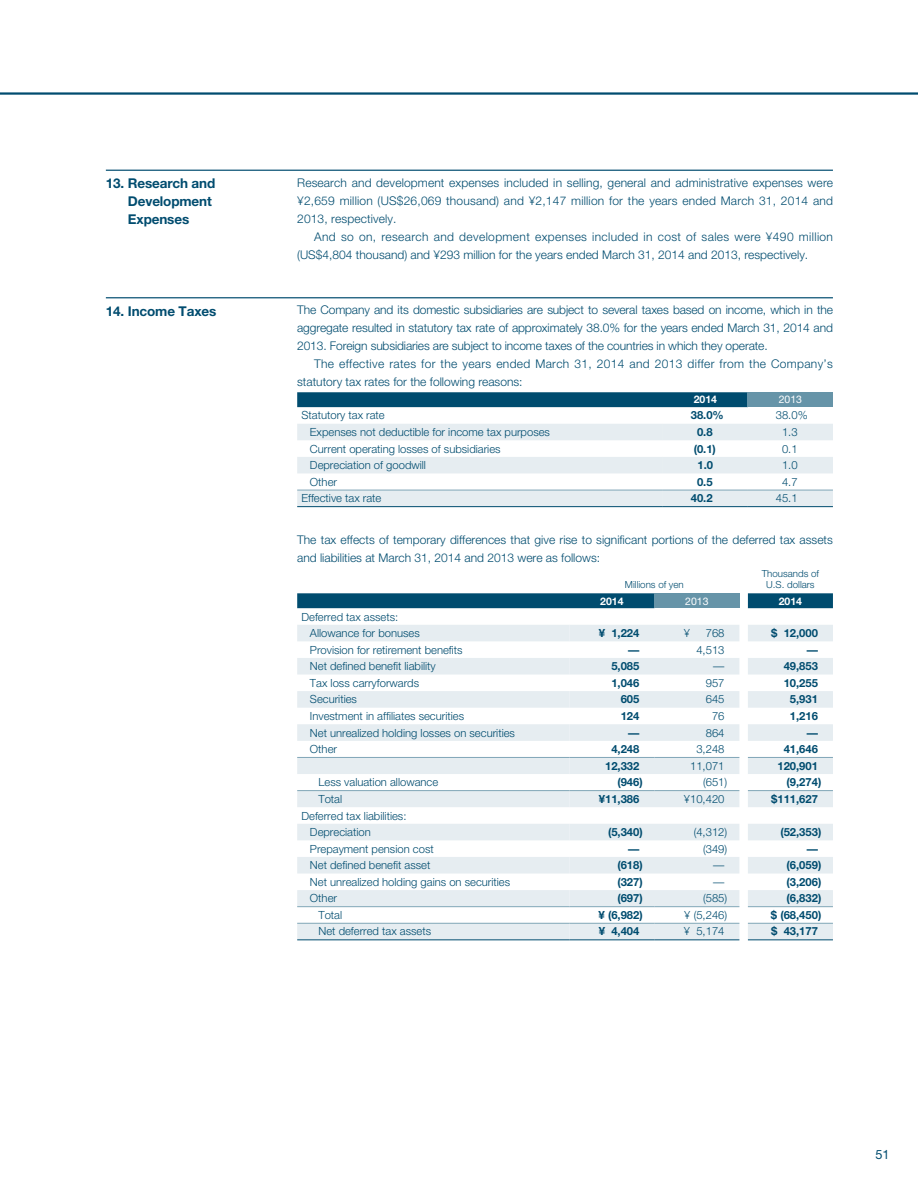
<style>
.page{position:relative;width:918px;height:1188px;background:#fff}
.page>*{position:absolute;margin:0;border:0;box-sizing:border-box;transform-origin:0 0}
.t1{font:700 13.5px/18px "Helvetica Neue";letter-spacing:-.01em;color:#004c6f}
.t2{font:12.75px "Helvetica Neue";color:#004c6f}
.t3{font:300 12px/18px "Helvetica Neue";color:#004c6f;text-align:justify}
.t4{font:300 12px/18px "Helvetica Neue";letter-spacing:.03em;color:#004c6f}
.t5{font:300 12px/18px "Helvetica Neue";letter-spacing:.025em;color:#004c6f}
.t6{font:300 11.25px/16.6px "Helvetica Neue";color:#004c6f}
.t7{font:700 11.25px "Helvetica Neue";color:#004c6f}
.t8{font:700 10.5px "Helvetica Neue";color:#fff}
.t9{font:10.5px "Helvetica Neue";color:#fff}
.t10{font:300 9.75px/10.5px "Helvetica Neue";color:#004c6f;text-align:center}
</style>
<div class="page">
<hr style="left:106px;top:170px;width:727px;height:1px;background:#004c6f">
<hr style="left:106px;top:297px;width:727px;height:1px;background:#004c6f">
<svg style="left:297px;top:392px;width:451px;height:15px;background:#044f71"></svg>
<div style="left:748px;top:392px;width:85px;height:15px;background:#6694a8"></div>
<svg style="left:297px;top:424px;width:536px;height:82px"></svg>
<hr style="left:297px;top:490px;width:366px;height:1px;background:#80a6b7">
<hr style="left:297px;top:506px;width:366px;height:1px;background:#004c6f">
<hr style="left:663px;top:490px;width:85px;height:1px;background:#80a6b7">
<hr style="left:663px;top:506px;width:85px;height:1px;background:#004c6f">
<hr style="left:748px;top:490px;width:85px;height:1px;background:#80a6b7">
<hr style="left:748px;top:506px;width:85px;height:1px;background:#004c6f">
<svg style="left:297px;top:593px;width:536px;height:15px;background:#0a5374"></svg>
<div style="left:654px;top:593px;width:85px;height:15px;background:#6694a8"></div>
<svg style="left:297px;top:625px;width:272px;height:314px;fill:#e6edf1"></svg>
<svg style="left:569px;top:625px;width:264px;height:315px;fill:#ebf0f4"></svg>
<hr style="left:297px;top:757px;width:272px;height:1px;background:#80a6b7">
<hr style="left:569px;top:757px;width:85px;height:1px;background:#80a6b7">
<hr style="left:654px;top:757px;width:85px;height:1px;background:#80a6b7">
<hr style="left:748px;top:757px;width:85px;height:1px;background:#80a6b7">
<hr style="left:297px;top:790px;width:272px;height:1px;background:#80a6b7">
<hr style="left:569px;top:790px;width:85px;height:1px;background:#80a6b7">
<hr style="left:654px;top:790px;width:85px;height:1px;background:#80a6b7">
<hr style="left:748px;top:790px;width:85px;height:1px;background:#80a6b7">
<hr style="left:297px;top:906px;width:272px;height:1px;background:#80a6b7">
<hr style="left:569px;top:906px;width:85px;height:1px;background:#80a6b7">
<hr style="left:654px;top:906px;width:85px;height:1px;background:#80a6b7">
<hr style="left:748px;top:906px;width:85px;height:1px;background:#80a6b7">
<hr style="left:297px;top:923px;width:272px;height:1px;background:#80a6b7">
<hr style="left:297px;top:939px;width:272px;height:1px;background:#004c6f">
<hr style="left:569px;top:923px;width:85px;height:1px;background:#80a6b7">
<hr style="left:569px;top:939px;width:85px;height:1px;background:#004c6f">
<hr style="left:654px;top:923px;width:85px;height:1px;background:#80a6b7">
<hr style="left:654px;top:939px;width:85px;height:1px;background:#004c6f">
<hr style="left:748px;top:923px;width:85px;height:1px;background:#80a6b7">
<hr style="left:748px;top:939px;width:85px;height:1px;background:#004c6f">
<hr style="left:0;top:92px;width:918px;height:3px;background:#004c6f">
<p class="t1" style="left:128px;top:174px;width:89px;text-indent:-22px">13. Research and<br>Development<br>Expenses</p>
<p class="t3" style="left:297px;top:173px;width:537px">Research and development expenses included in selling, general and administrative expenses were ¥2,659 million (US$26,069 thousand) and ¥2,147 million for the years ended March 31, 2014 and 2013, respectively.</p>
<p class="t4" style="left:297px;top:227px;width:537px;text-indent:17px">And so on, research and development expenses included in cost of sales were ¥490 million (US$4,804 thousand) and ¥293 million for the years ended March 31, 2014 and 2013, respectively.</p>
<p class="t1" style="left:106px;top:301px;width:112px">14. Income Taxes</p>
<p class="t3" style="left:297px;top:301px;width:537px">The Company and its domestic subsidiaries are subject to several taxes based on income, which in the aggregate resulted in statutory tax rate of approximately 38.0% for the years ended March 31, 2014 and 2013. Foreign subsidiaries are subject to income taxes of the countries in which they operate.</p>
<p class="t5" style="left:297px;top:355px;width:537px;text-indent:17px">The effective rates for the years ended March 31, 2014 and 2013 differ from the Company’s statutory tax rates for the following reasons:</p>
<p class="t8" style="left:694px;top:393px;width:25px">2014</p>
<p class="t9" style="left:779px;top:393px;width:25px">2013</p>
<p class="t6" style="left:301px;top:407px;width:85px">Statutory tax rate</p>
<p class="t7" style="left:691px;top:408px;width:35px">38.0%</p>
<p class="t6" style="left:776px;top:407px;width:33px">38.0%</p>
<p class="t6" style="left:310px;top:423px;width:242px">Expenses not deductible for income tax purposes</p>
<p class="t7" style="left:697px;top:425px;width:17px">0.8</p>
<p class="t6" style="left:782px;top:423px;width:17px">1.3</p>
<p class="t6" style="left:310px;top:440px;width:192px">Current operating losses of subsidiaries</p>
<p class="t7" style="left:694px;top:442px;width:24px">(0.1)</p>
<p class="t6" style="left:782px;top:440px;width:17px">0.1</p>
<p class="t6" style="left:310px;top:457px;width:118px">Depreciation of goodwill</p>
<p class="t7" style="left:698px;top:458px;width:17px">1.0</p>
<p class="t6" style="left:782px;top:457px;width:17px">1.0</p>
<p class="t6" style="left:310px;top:473px;width:29px">Other</p>
<p class="t7" style="left:697px;top:475px;width:17px">0.5</p>
<p class="t6" style="left:782px;top:473px;width:17px">4.7</p>
<p class="t6" style="left:301px;top:490px;width:82px">Effective tax rate</p>
<p class="t7" style="left:691px;top:491px;width:23px">40.2</p>
<p class="t6" style="left:776px;top:490px;width:23px">45.1</p>
<p class="t3" style="left:297px;top:530px;width:537px">The tax effects of temporary differences that give rise to significant portions of the deferred tax assets and liabilities at March 31, 2014 and 2013 were as follows:</p>
<p class="t10" style="left:625px;top:579px;width:60px">Millions of yen</p>
<p class="t10" style="left:762px;top:568px;width:59px">Thousands of<br>U.S. dollars</p>
<p class="t8" style="left:600px;top:594px;width:25px">2014</p>
<p class="t9" style="left:685px;top:595px;width:25px">2013</p>
<p class="t8" style="left:779px;top:594px;width:25px">2014</p>
<p class="t6" style="left:310px;top:608px;width:111px;text-indent:-9px">Deferred tax assets:<br>Allowance for bonuses</p>
<p class="t7" style="left:599px;top:626px;width:42px">¥ 1,224</p>
<p class="t6" style="left:684px;top:625px;width:8px">¥</p>
<p class="t6" style="left:706px;top:625px;width:20px">768</p>
<p class="t7" style="left:771px;top:626px;width:48px">$ 12,000</p>
<p class="t6" style="left:310px;top:641px;width:154px">Provision for retirement benefits</p>
<p class="t7" style="left:628px;top:643px;width:13px">—</p>
<p class="t6" style="left:696px;top:641px;width:30px">4,513</p>
<p class="t7" style="left:807px;top:643px;width:13px">—</p>
<p class="t6" style="left:310px;top:658px;width:127px">Net defined benefit liability</p>
<p class="t7" style="left:611px;top:659px;width:30px">5,085</p>
<p class="t6" style="left:713px;top:658px;width:13px">—</p>
<p class="t7" style="left:784px;top:659px;width:36px">49,853</p>
<p class="t6" style="left:310px;top:674px;width:111px">Tax loss carryforwards</p>
<p class="t7" style="left:611px;top:676px;width:30px">1,046</p>
<p class="t6" style="left:706px;top:674px;width:20px">957</p>
<p class="t7" style="left:784px;top:676px;width:36px">10,255</p>
<p class="t6" style="left:310px;top:691px;width:49px">Securities</p>
<p class="t7" style="left:621px;top:692px;width:20px">605</p>
<p class="t6" style="left:706px;top:691px;width:20px">645</p>
<p class="t7" style="left:790px;top:692px;width:30px">5,931</p>
<p class="t6" style="left:310px;top:707px;width:156px">Investment in affiliates securities</p>
<p class="t7" style="left:621px;top:709px;width:20px">124</p>
<p class="t6" style="left:712px;top:707px;width:14px">76</p>
<p class="t7" style="left:790px;top:709px;width:30px">1,216</p>
<p class="t6" style="left:310px;top:724px;width:207px">Net unrealized holding losses on securities</p>
<p class="t7" style="left:628px;top:726px;width:13px">—</p>
<p class="t6" style="left:706px;top:724px;width:20px">864</p>
<p class="t7" style="left:807px;top:726px;width:13px">—</p>
<p class="t6" style="left:310px;top:740px;width:29px">Other</p>
<p class="t7" style="left:611px;top:742px;width:30px">4,248</p>
<p class="t6" style="left:696px;top:740px;width:30px">3,248</p>
<p class="t7" style="left:784px;top:742px;width:36px">41,646</p>
<p class="t7" style="left:605px;top:759px;width:36px">12,332</p>
<p class="t6" style="left:690px;top:757px;width:36px">11,071</p>
<p class="t7" style="left:777px;top:759px;width:42px">120,901</p>
<p class="t6" style="left:318px;top:774px;width:121px">Less valuation allowance</p>
<p class="t7" style="left:617px;top:775px;width:27px">(946)</p>
<p class="t6" style="left:703px;top:774px;width:26px">(651)</p>
<p class="t7" style="left:787px;top:775px;width:36px">(9,274)</p>
<p class="t6" style="left:318px;top:790px;width:25px">Total</p>
<p class="t7" style="left:599px;top:792px;width:42px">¥11,386</p>
<p class="t6" style="left:684px;top:790px;width:42px">¥10,420</p>
<p class="t7" style="left:771px;top:792px;width:48px">$111,627</p>
<p class="t6" style="left:310px;top:807px;width:98px;text-indent:-9px">Deferred tax liabilities:<br>Depreciation</p>
<p class="t7" style="left:608px;top:825px;width:36px">(5,340)</p>
<p class="t6" style="left:694px;top:824px;width:35px">(4,312)</p>
<p class="t7" style="left:780px;top:825px;width:43px">(52,353)</p>
<p class="t6" style="left:310px;top:840px;width:125px">Prepayment pension cost</p>
<p class="t7" style="left:628px;top:842px;width:13px">—</p>
<p class="t6" style="left:703px;top:840px;width:26px">(349)</p>
<p class="t7" style="left:807px;top:842px;width:13px">—</p>
<p class="t6" style="left:310px;top:857px;width:122px">Net defined benefit asset</p>
<p class="t7" style="left:617px;top:858px;width:27px">(618)</p>
<p class="t6" style="left:713px;top:857px;width:13px">—</p>
<p class="t7" style="left:787px;top:858px;width:36px">(6,059)</p>
<p class="t6" style="left:310px;top:873px;width:202px">Net unrealized holding gains on securities</p>
<p class="t7" style="left:617px;top:875px;width:27px">(327)</p>
<p class="t6" style="left:713px;top:873px;width:13px">—</p>
<p class="t7" style="left:787px;top:875px;width:36px">(3,206)</p>
<p class="t6" style="left:310px;top:890px;width:29px">Other</p>
<p class="t7" style="left:617px;top:891px;width:27px">(697)</p>
<p class="t6" style="left:703px;top:890px;width:26px">(585)</p>
<p class="t7" style="left:787px;top:891px;width:36px">(6,832)</p>
<p class="t6" style="left:318px;top:906px;width:25px">Total</p>
<p class="t7" style="left:599px;top:908px;width:46px">¥ (6,982)</p>
<p class="t6" style="left:684px;top:906px;width:44px">¥ (5,246)</p>
<p class="t7" style="left:771px;top:908px;width:52px">$ (68,450)</p>
<p class="t6" style="left:318px;top:923px;width:114px">Net deferred tax assets</p>
<p class="t7" style="left:599px;top:925px;width:42px">¥ 4,404</p>
<p class="t6" style="left:684px;top:923px;width:42px">¥ 5,174</p>
<p class="t7" style="left:771px;top:925px;width:48px">$ 43,177</p>
<p class="t2" style="left:875px;top:1147px;width:16px">51</p>
</div>
